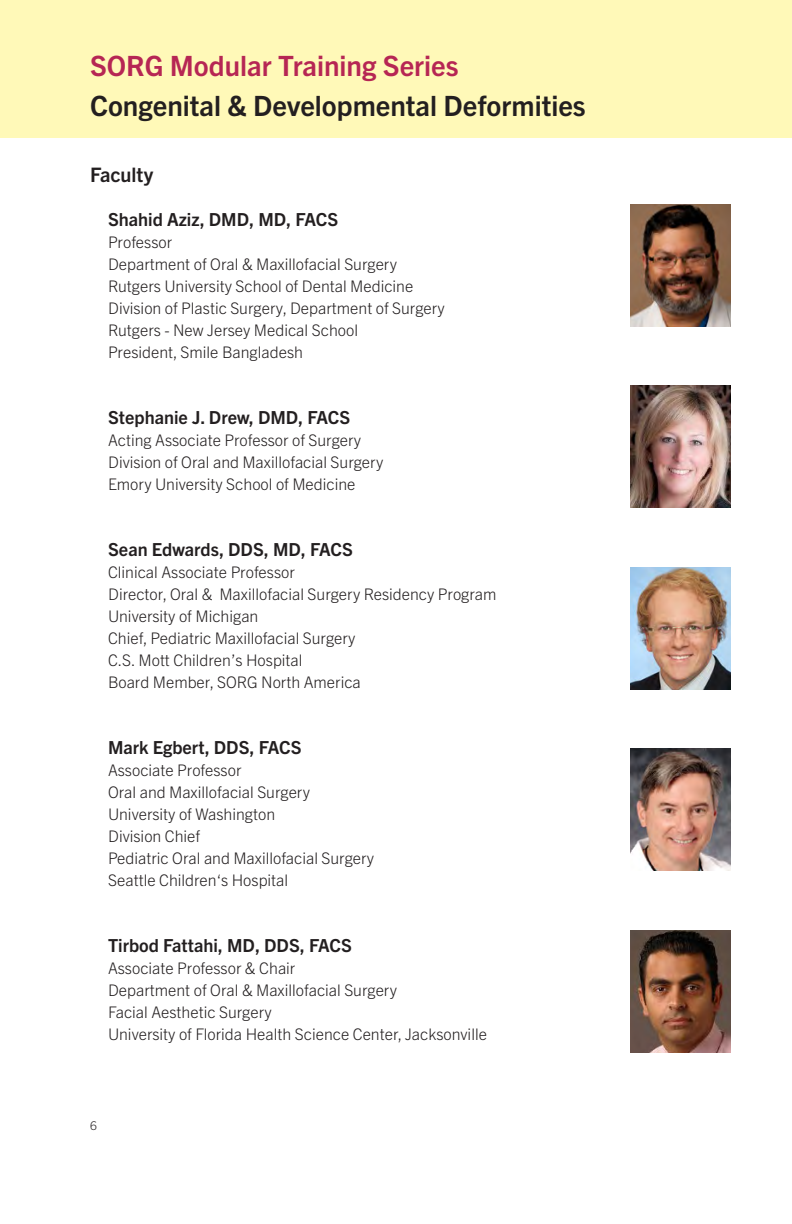
<style>
.page{position:relative;width:792px;height:1224px;background:#fff}
.page>*{position:absolute;margin:0;border:0;box-sizing:border-box;transform-origin:0 0}
.t1{font:700 28px "Trade Gothic Next LT Pro";color:#231f20}
.t2{font:700 28px "Trade Gothic Next LT Pro";color:#b62654}
.t3{font:700 20px "Trade Gothic Next LT Pro";color:#231f20}
.t4{font:700 18px "Trade Gothic Next LT Pro";color:#231f20}
.t5{font:300 16px "Trade Gothic Next LT Pro";color:#231f20}
.t6{font:300 12px "Trade Gothic Next LT Pro";color:#231f20}
</style>
<div class="page">
<div style="left:0;top:0;width:792px;height:138px;background:#fff9b8"></div>
<img style="left:631px;top:204px;width:100px;height:122px">
<img style="left:631px;top:386px;width:100px;height:122px">
<img style="left:631px;top:567px;width:100px;height:122px">
<img style="left:631px;top:930px;width:100px;height:122px">
<img style="left:631px;top:748px;width:100px;height:123px">
<h1 class="t2" style="left:90px;top:46px;width:370px">SORG Modular Training Series</h1>
<h1 class="t1" style="left:90px;top:86px;width:497px">Congenital &amp; Developmental Deformities</h1>
<p class="t3" style="left:90px;top:161px;width:65px">Faculty</p>
<p class="t4" style="left:108px;top:207px;width:232px">Shahid Aziz, DMD, MD, FACS</p>
<p class="t5" style="left:108px;top:231px;width:66px">Professor</p>
<p class="t5" style="left:108px;top:253px;width:290px">Department of Oral &amp; Maxillofacial Surgery</p>
<p class="t5" style="left:108px;top:275px;width:307px">Rutgers University School of Dental Medicine</p>
<p class="t5" style="left:108px;top:297px;width:338px">Division of Plastic Surgery, Department of Surgery</p>
<p class="t5" style="left:108px;top:319px;width:252px">Rutgers - New Jersey Medical School</p>
<p class="t5" style="left:108px;top:341px;width:196px">President, Smile Bangladesh</p>
<p class="t4" style="left:108px;top:405px;width:244px">Stephanie J. Drew, DMD, FACS</p>
<p class="t5" style="left:108px;top:429px;width:255px">Acting Associate Professor of Surgery</p>
<p class="t5" style="left:108px;top:451px;width:277px">Division of Oral and Maxillofacial Surgery</p>
<p class="t5" style="left:108px;top:473px;width:249px">Emory University School of Medicine</p>
<p class="t4" style="left:108px;top:537px;width:247px">Sean Edwards, DDS, MD, FACS</p>
<p class="t5" style="left:108px;top:561px;width:188px">Clinical Associate Professor</p>
<p class="t5" style="left:108px;top:583px;width:390px">Director, Oral &amp; Maxillofacial Surgery Residency Program</p>
<p class="t5" style="left:108px;top:605px;width:152px">University of Michigan</p>
<p class="t5" style="left:108px;top:627px;width:249px">Chief, Pediatric Maxillofacial Surgery</p>
<p class="t5" style="left:108px;top:649px;width:196px">C.S. Mott Children’s Hospital</p>
<p class="t5" style="left:108px;top:671px;width:254px">Board Member, SORG North America</p>
<p class="t4" style="left:108px;top:735px;width:195px">Mark Egbert, DDS, FACS</p>
<p class="t5" style="left:108px;top:759px;width:135px">Associate Professor</p>
<p class="t5" style="left:108px;top:781px;width:203px">Oral and Maxillofacial Surgery</p>
<p class="t5" style="left:108px;top:803px;width:169px">University of Washington</p>
<p class="t5" style="left:108px;top:825px;width:94px">Division Chief</p>
<p class="t5" style="left:108px;top:847px;width:268px">Pediatric Oral and Maxillofacial Surgery</p>
<p class="t5" style="left:108px;top:869px;width:182px">Seattle Children‘s Hospital</p>
<p class="t4" style="left:108px;top:933px;width:245px">Tirbod Fattahi, MD, DDS, FACS</p>
<p class="t5" style="left:108px;top:957px;width:189px">Associate Professor &amp; Chair</p>
<p class="t5" style="left:108px;top:979px;width:290px">Department of Oral &amp; Maxillofacial Surgery</p>
<p class="t5" style="left:108px;top:1001px;width:165px">Facial Aesthetic Surgery</p>
<p class="t5" style="left:108px;top:1023px;width:381px">University of Florida Health Science Center, Jacksonville</p>
<p class="t6" style="left:90px;top:1117px;width:8px">6</p>
</div>
